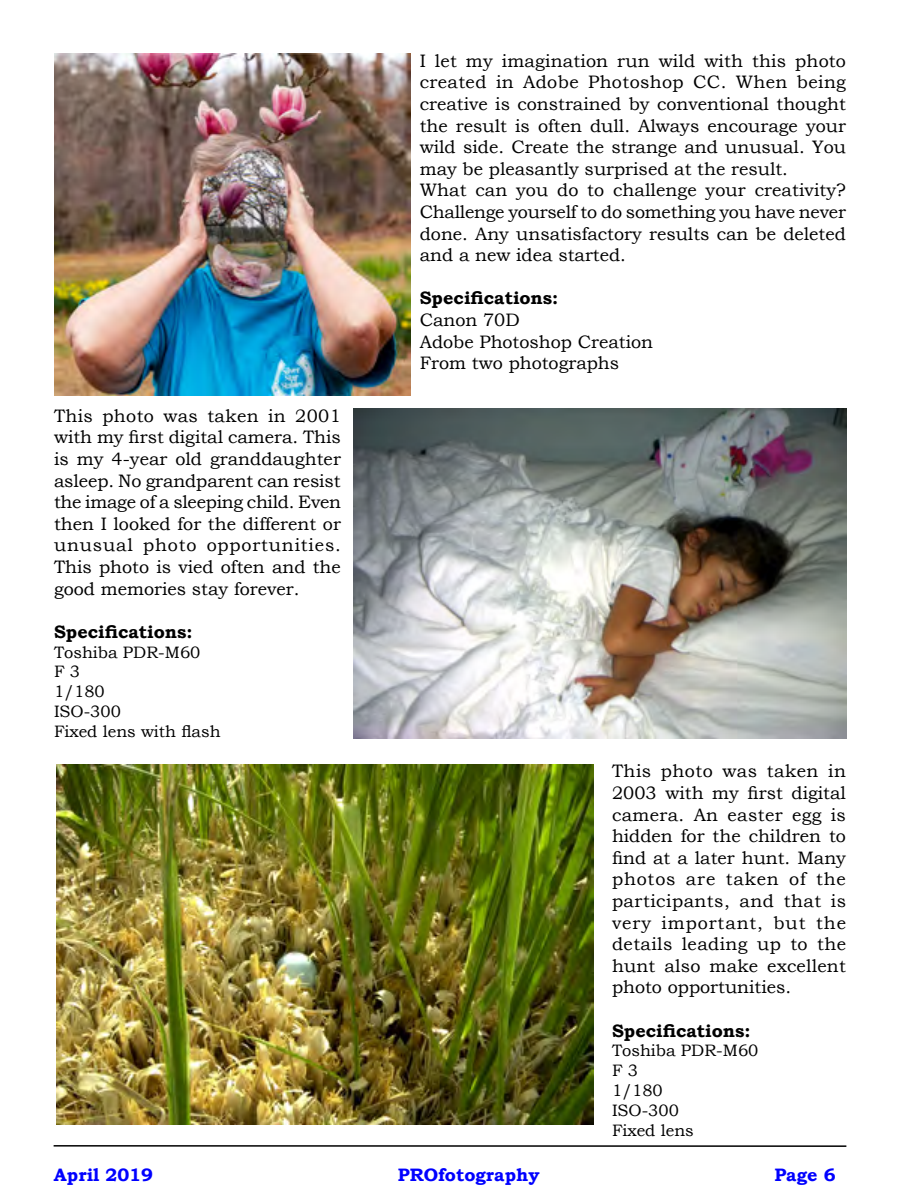
<style>
.page{position:relative;width:900px;height:1200px;background:#fff}
.page>*{position:absolute;margin:0;border:0;box-sizing:border-box;transform-origin:0 0}
.t1{font:18px/21.6px "Bookman Old Style";color:#000}
.t2{font:700 18px "Bookman Old Style";color:#000}
.t3{font:700 18px "Bookman Old Style";color:#00f}
.t4{font:16.5px/19.8px "Bookman Old Style";color:#000}
</style>
<div class="page">
<hr style="left:54px;top:1145px;width:792px;height:2px;background:#000">
<img style="left:54px;top:54px;width:356px;height:342px">
<img style="left:354px;top:409px;width:492px;height:330px">
<img style="left:56px;top:764px;width:538px;height:360px">
<p class="t1" style="left:54px;top:405px;width:289px;text-align:justify">This photo was taken in 2001 with my first digital camera. This is my 4-year old granddaughter asleep. No grandparent can resist the image of a sleeping child. Even then I looked for the different or unusual photo opportunities.<br>This photo is vied often and the good memories stay forever.</p>
<p class="t2" style="left:54px;top:619px;width:140px">Specifications:</p>
<p class="t4" style="left:54px;top:642px;width:168px">Toshiba PDR-M60<br>F 3<br>1/180<br>ISO-300<br>Fixed lens with flash</p>
<p class="t1" style="left:420px;top:50px;width:428px">I let my imagination run wild with this photo created in Adobe Photoshop CC. When being creative is constrained by conventional thought the result is often dull. Always encourage your wild side. Create the strange and unusual. You may be pleasantly surprised at the result.<br>What can you do to challenge your creativity?<br>Challenge yourself to do something you have never done. Any unsatisfactory results can be deleted and a new idea started.</p>
<p class="t2" style="left:420px;top:285px;width:140px">Specifications:</p>
<p class="t1" style="left:420px;top:309px;width:235px">Canon 70D<br>Adobe Photoshop Creation<br>From two photographs</p>
<p class="t1" style="left:612px;top:760px;width:236px;text-align:justify">This photo was taken in 2003 with my first digital camera. An easter egg is hidden for the children to find at a later hunt. Many photos are taken of the participants, and that is very important, but the details leading up to the hunt also make excellent photo opportunities.</p>
<p class="t2" style="left:612px;top:1017px;width:140px">Specifications:</p>
<p class="t4" style="left:612px;top:1041px;width:148px">Toshiba PDR-M60<br>F 3<br>1/180<br>ISO-300<br>Fixed lens</p>
<p class="t3" style="left:54px;top:1161px;width:100px">April 2019</p>
<p class="t3" style="left:398px;top:1161px;width:143px">PROfotography</p>
<p class="t3" style="left:774px;top:1161px;width:63px">Page 6</p>
</div>
